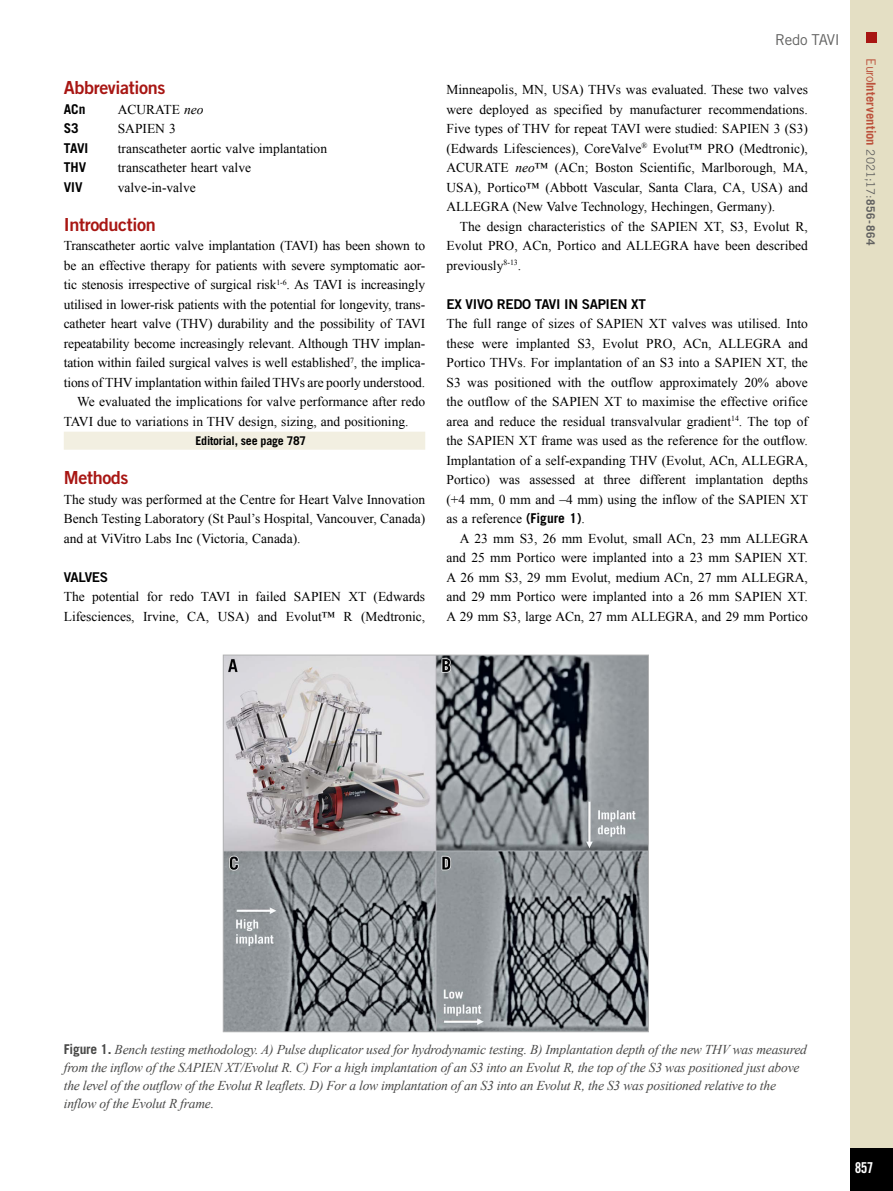
<style>
.page{position:relative;width:893px;height:1191px;background:#fff}
.page>*{position:absolute;margin:0;border:0;box-sizing:border-box;transform-origin:0 0}
.t1{font:18px "Trade Gothic LT Std Bd 2";letter-spacing:-.02em;color:#a81613}
.t2{font:15px "Trade Gothic LT Std";letter-spacing:-.02em;color:#626261}
.t3{font:15px "Trade Gothic LT Std Bd Cn 20";color:#fff}
.t4{font:13.5px/19.5px "Times New Roman";color:#000;text-align:justify}
.t5{font:italic 13.5px/18px "Times New Roman";letter-spacing:-.015em;color:#484847}
.t6{font:13.5px "Trade Gothic LT Std Bd 2";letter-spacing:-.02em;color:#000}
.t7{font:700 13.5px "Trade Gothic LT Std";color:#000}
.t8{font:700 12.75px "Trade Gothic LT Std";letter-spacing:.005em;color:#bc523c}
.t9{font:700 12px "Trade Gothic LT Std";letter-spacing:-.02em;color:#000}
.s1{font-style:italic}
.s2{font-family:"Trade Gothic LT Std";font-weight:700}
.s3{font-weight:400}
.s4{font-weight:400;font-size:11.7px;color:#626261}
.s5{font-size:11.7px;color:#626261}
.s6{font-family:"Trade Gothic LT Std";font-weight:700;font-style:normal}
</style>
<div class="page">
<div style="left:850px;top:0;width:43px;height:1191px;background:#e4dfc4"></div>
<div style="left:850px;top:1148px;width:43px;height:43px;background:#000"></div>
<div style="left:866px;top:32px;width:11px;height:10px;background:#a81613"></div>
<div style="left:64px;top:432px;width:361px;height:18px;background:#f2efe1"></div>
<img style="left:225px;top:656px;width:422px;height:374px">
<h1 class="t1" style="left:64px;top:77px;width:103px">Abbreviations</h1>
<p class="t7" style="left:64px;top:101px;width:23px">ACn</p>
<p class="t4" style="left:118px;top:99px;width:87px">ACURATE <span class="s1">neo</span></p>
<p class="t7" style="left:64px;top:120px;width:17px">S3</p>
<p class="t4" style="left:118px;top:119px;width:60px">SAPIEN 3</p>
<p class="t7" style="left:64px;top:140px;width:26px">TAVI</p>
<p class="t4" style="left:118px;top:138px;width:211px">transcatheter aortic valve implantation</p>
<p class="t7" style="left:64px;top:159px;width:24px">THV</p>
<p class="t4" style="left:118px;top:158px;width:135px">transcatheter heart valve</p>
<p class="t7" style="left:64px;top:179px;width:20px">VIV</p>
<p class="t4" style="left:118px;top:177px;width:79px">valve-in-valve</p>
<h1 class="t1" style="left:64px;top:213px;width:94px">Introduction</h1>
<p class="t4" style="left:64px;top:236px;width:363px">Transcatheter aortic valve implantation (TAVI) has been shown to</p>
<p class="t4" style="left:64px;top:255px;width:363px">be an effective therapy for patients with severe symptomatic aor-</p>
<p class="t4" style="left:64px;top:275px;width:363px">tic stenosis irrespective of surgical risk<sup>1-6</sup>. As TAVI is increasingly</p>
<p class="t4" style="left:64px;top:294px;width:363px">utilised in lower-risk patients with the potential for longevity, trans-</p>
<p class="t4" style="left:64px;top:314px;width:363px">catheter heart valve (THV) durability and the possibility of TAVI</p>
<p class="t4" style="left:64px;top:333px;width:363px">repeatability become increasingly relevant. Although THV implan-</p>
<p class="t4" style="left:64px;top:353px;width:363px">tation within failed surgical valves is well established<sup>7</sup>, the implica-</p>
<p class="t4" style="left:64px;top:372px;width:363px">tions of THV implantation within failed THVs are poorly understood.</p>
<p class="t4" style="left:77px;top:392px;width:349px">We evaluated the implications for valve performance after redo</p>
<p class="t4" style="left:64px;top:411px;width:346px">TAVI due to variations in THV design, sizing, and positioning.</p>
<p class="t9" style="left:195px;top:434px;width:112px">Editorial, see page 787</p>
<h1 class="t1" style="left:64px;top:467px;width:66px">Methods</h1>
<p class="t4" style="left:64px;top:489px;width:363px">The study was performed at the Centre for Heart Valve Innovation Bench Testing Laboratory (St Paul’s Hospital, Vancouver, Canada) and at ViVitro Labs Inc (Victoria, Canada).</p>
<p class="t6" style="left:64px;top:569px;width:46px">VALVES</p>
<p class="t4" style="left:64px;top:587px;width:363px">The potential for redo TAVI in failed SAPIEN XT (Edwards<br>Lifesciences, Irvine, CA, USA) and Evolut™ R (Medtronic,</p>
<p class="t2" style="left:775px;top:30px;width:66px">Redo TAVI</p>
<p class="t4" style="left:446px;top:80px;width:363px">Minneapolis, MN, USA) THVs was evaluated. These two valves were deployed as specified by manufacturer recommendations.<br>Five types of THV for repeat TAVI were studied: SAPIEN 3 (S3) (Edwards Lifesciences), CoreValve<sup>®</sup> Evolut™ PRO (Medtronic), ACURATE <span class="s1">neo</span>™ (ACn; Boston Scientific, Marlborough, MA, USA), Portico™ (Abbott Vascular, Santa Clara, CA, USA) and ALLEGRA (New Valve Technology, Hechingen, Germany).</p>
<p class="t4" style="left:446px;top:216px;width:363px;text-indent:14px">The design characteristics of the SAPIEN XT, S3, Evolut R, Evolut PRO, ACn, Portico and ALLEGRA have been described previously<sup>8-13</sup>.</p>
<p class="t6" style="left:446px;top:296px;width:201px">EX VIVO REDO TAVI IN SAPIEN XT</p>
<p class="t4" style="left:446px;top:314px;width:363px">The full range of sizes of SAPIEN XT valves was utilised. Into these were implanted S3, Evolut PRO, ACn, ALLEGRA and Portico THVs. For implantation of an S3 into a SAPIEN XT, the S3 was positioned with the outflow approximately 20% above the outflow of the SAPIEN XT to maximise the effective orifice area and reduce the residual transvalvular gradient<sup>14</sup>. The top of the SAPIEN XT frame was used as the reference for the outflow.<br>Implantation of a self-expanding THV (Evolut, ACn, ALLEGRA, Portico) was assessed at three different implantation depths (+4 mm, 0 mm and –4 mm) using the inflow of the SAPIEN XT as a reference <span class="s2">(Figure 1)</span>.</p>
<p class="t4" style="left:446px;top:528px;width:364px;text-indent:14px">A 23 mm S3, 26 mm Evolut, small ACn, 23 mm ALLEGRA and 25 mm Portico were implanted into a 23 mm SAPIEN XT.<br>A 26 mm S3, 29 mm Evolut, medium ACn, 27 mm ALLEGRA, and 29 mm Portico were implanted into a 26 mm SAPIEN XT.<br>A 29 mm S3, large ACn, 27 mm ALLEGRA, and 29 mm Portico</p>
<p class="t8" style="left:879px;top:58px;width:189px;rotate:90deg"><span class="s3">Euro</span>Intervention <span class="s4">2021;17:</span><span class="s5">856-864</span></p>
<p class="t5" style="left:64px;top:1040px;width:745px"><span class="s6">Figure 1.</span> Bench testing methodology. A) Pulse duplicator used for hydrodynamic testing. B) Implantation depth of the new THV was measured from the inflow of the SAPIEN XT/Evolut R. C) For a high implantation of an S3 into an Evolut R, the top of the S3 was positioned just above the level of the outflow of the Evolut R leaflets. D) For a low implantation of an S3 into an Evolut R, the S3 was positioned relative to the inflow of the Evolut R frame.</p>
<p class="t3" style="left:855px;top:1158px;width:20px">857</p>
</div>
